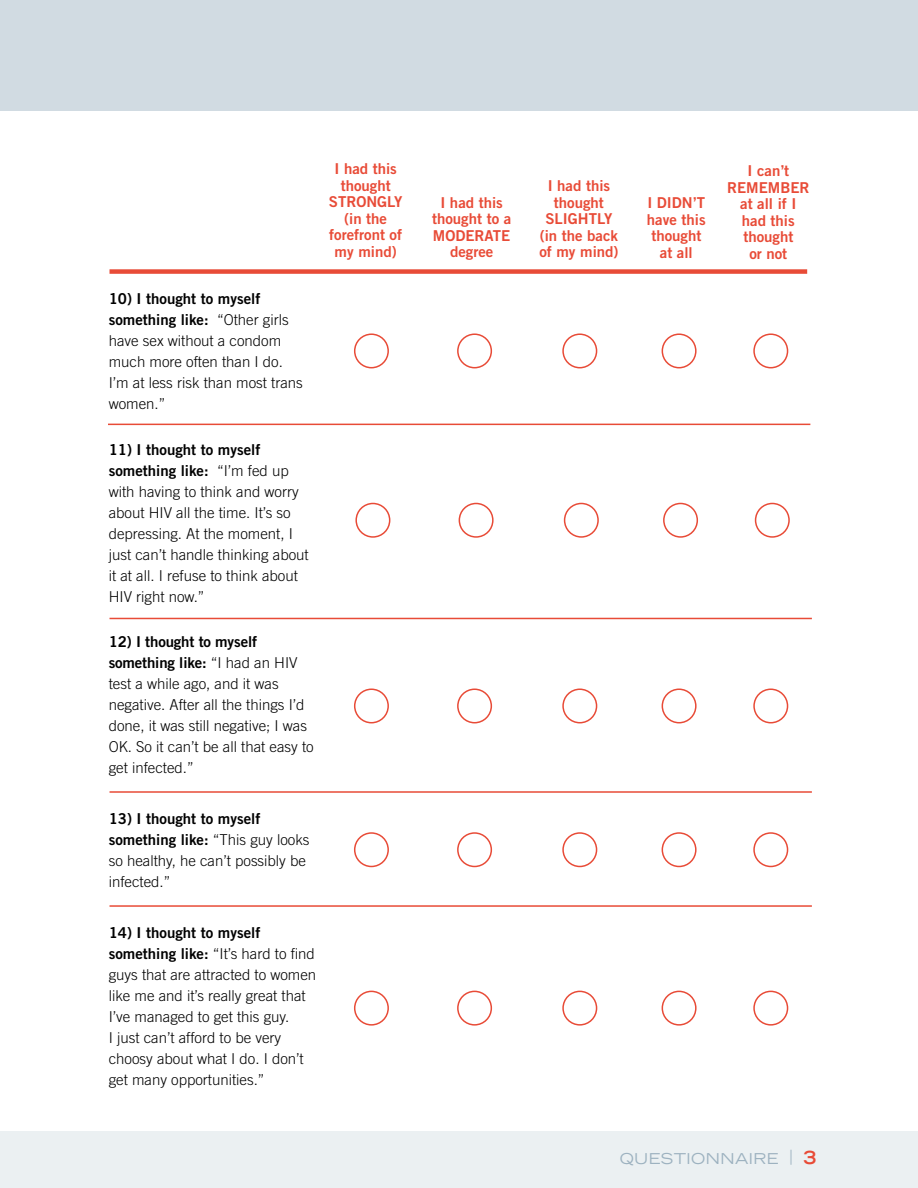
<style>
.page{position:relative;width:918px;height:1188px;background:#fff}
.page>*{position:absolute;margin:0;border:0;box-sizing:border-box;transform-origin:0 0}
.t1{font:300 15px/21px "Trade Gothic";color:#000}
.t2{font:15px/16.5px "Trade Gothic Bold Two";color:#e84b37;text-align:center}
.t3{font:expanded 15px "Trade Gothic LH";letter-spacing:.03em;color:#9db2c0}
.s1{font-family:"Trade Gothic Bold Two";font-weight:400}
.s2{font-weight:700;font-size:18px;color:#e84b37}
</style>
<div class="page">
<div style="left:110px;top:269px;width:697px;height:5px;background:#e84b37"></div>
<div style="left:354px;top:333px;width:35px;height:35px;border:2px solid #e84b37;border-radius:50%"></div>
<div style="left:457px;top:333px;width:35px;height:35px;border:2px solid #e84b37;border-radius:50%"></div>
<div style="left:562px;top:333px;width:35px;height:35px;border:2px solid #e84b37;border-radius:50%"></div>
<div style="left:662px;top:333px;width:35px;height:35px;border:2px solid #e84b37;border-radius:50%"></div>
<div style="left:753px;top:333px;width:35px;height:35px;border:2px solid #e84b37;border-radius:50%"></div>
<div style="left:355px;top:503px;width:35px;height:35px;border:2px solid #e84b37;border-radius:50%"></div>
<div style="left:459px;top:503px;width:35px;height:35px;border:2px solid #e84b37;border-radius:50%"></div>
<div style="left:564px;top:503px;width:35px;height:35px;border:2px solid #e84b37;border-radius:50%"></div>
<div style="left:663px;top:503px;width:35px;height:35px;border:2px solid #e84b37;border-radius:50%"></div>
<div style="left:755px;top:503px;width:35px;height:35px;border:2px solid #e84b37;border-radius:50%"></div>
<div style="left:354px;top:688px;width:35px;height:35px;border:2px solid #e84b37;border-radius:50%"></div>
<div style="left:457px;top:688px;width:35px;height:35px;border:2px solid #e84b37;border-radius:50%"></div>
<div style="left:562px;top:688px;width:35px;height:35px;border:2px solid #e84b37;border-radius:50%"></div>
<div style="left:662px;top:688px;width:35px;height:35px;border:2px solid #e84b37;border-radius:50%"></div>
<div style="left:753px;top:688px;width:35px;height:35px;border:2px solid #e84b37;border-radius:50%"></div>
<div style="left:354px;top:832px;width:35px;height:35px;border:2px solid #e84b37;border-radius:50%"></div>
<div style="left:457px;top:832px;width:35px;height:35px;border:2px solid #e84b37;border-radius:50%"></div>
<div style="left:562px;top:832px;width:35px;height:35px;border:2px solid #e84b37;border-radius:50%"></div>
<div style="left:662px;top:832px;width:35px;height:35px;border:2px solid #e84b37;border-radius:50%"></div>
<div style="left:753px;top:832px;width:35px;height:35px;border:2px solid #e84b37;border-radius:50%"></div>
<hr style="left:108px;top:424px;width:702px;height:1px;background:#e84b37">
<hr style="left:110px;top:618px;width:702px;height:1px;background:#e84b37">
<hr style="left:110px;top:791px;width:702px;height:2px;background:#e84b37">
<div style="left:0;top:0;width:918px;height:110px;background:#d1dbe2"></div>
<hr style="left:110px;top:905px;width:702px;height:2px;background:#e84b37">
<div style="left:354px;top:991px;width:35px;height:35px;border:2px solid #e84b37;border-radius:50%"></div>
<div style="left:457px;top:991px;width:35px;height:35px;border:2px solid #e84b37;border-radius:50%"></div>
<div style="left:562px;top:991px;width:35px;height:35px;border:2px solid #e84b37;border-radius:50%"></div>
<div style="left:662px;top:991px;width:35px;height:35px;border:2px solid #e84b37;border-radius:50%"></div>
<div style="left:753px;top:991px;width:35px;height:35px;border:2px solid #e84b37;border-radius:50%"></div>
<div style="left:0;top:1132px;width:918px;height:56px;background:#ebf0f2"></div>
<p class="t1" style="left:109px;top:288px;width:196px"><span class="s1">10) I thought to myself something like:</span> “Other girls have sex without a condom much more often than I do.<br>I’m at less risk than most trans women.”</p>
<p class="t1" style="left:109px;top:438px;width:192px"><span class="s1">11) I thought to myself something like:</span> “I’m fed up with having to think and worry about HIV all the time. It’s so</p>
<p class="t1" style="left:109px;top:522px;width:202px">depressing. At the moment, I just can’t handle thinking about it at all. I refuse to think about<br>HIV right now.”</p>
<p class="t1" style="left:109px;top:631px;width:207px"><span class="s1">12) I thought to myself something like:</span> “I had an HIV test a while ago, and it was negative. After all the things I’d done, it was still negative; I was<br>OK. So it can’t be all that easy to get infected.”</p>
<p class="t1" style="left:109px;top:808px;width:202px"><span class="s1">13) I thought to myself something like:</span> “This guy looks so healthy, he can’t possibly be infected.”</p>
<p class="t1" style="left:109px;top:922px;width:209px"><span class="s1">14) I thought to myself something like:</span> “It’s hard to find guys that are attracted to women like me and it’s really great that<br>I’ve managed to get this guy.<br>I just can’t afford to be very choosy about what I do. I don’t get many opportunities.”</p>
<p class="t2" style="left:334px;top:161px;width:64px">I had this</p>
<p class="t2" style="left:341px;top:177px;width:52px">thought</p>
<p class="t2" style="left:329px;top:194px;width:75px">STRONGLY</p>
<p class="t2" style="left:329px;top:210px;width:74px">(in the forefront of</p>
<p class="t2" style="left:335px;top:243px;width:64px">my mind)</p>
<p class="t2" style="left:440px;top:194px;width:64px">I had this</p>
<p class="t2" style="left:432px;top:210px;width:81px;text-align:left">thought to a<br>MODERATE</p>
<p class="t2" style="left:450px;top:243px;width:45px">degree</p>
<p class="t2" style="left:548px;top:177px;width:64px">I had this</p>
<p class="t2" style="left:554px;top:194px;width:52px">thought</p>
<p class="t2" style="left:539px;top:210px;width:81px">SLIGHTLY (in the back of my mind)</p>
<p class="t2" style="left:647px;top:194px;width:60px;text-align:justify">I DIDN’T have this thought</p>
<p class="t2" style="left:660px;top:244px;width:34px">at all</p>
<p class="t2" style="left:727px;top:162px;width:84px">I can’t<br>REMEMBER at all if I had this thought</p>
<p class="t2" style="left:749px;top:245px;width:39px">or not</p>
<p class="t3" style="left:620px;top:1149px;width:198px">QUESTIONNAIRE | <span class="s2">3</span></p>
</div>
